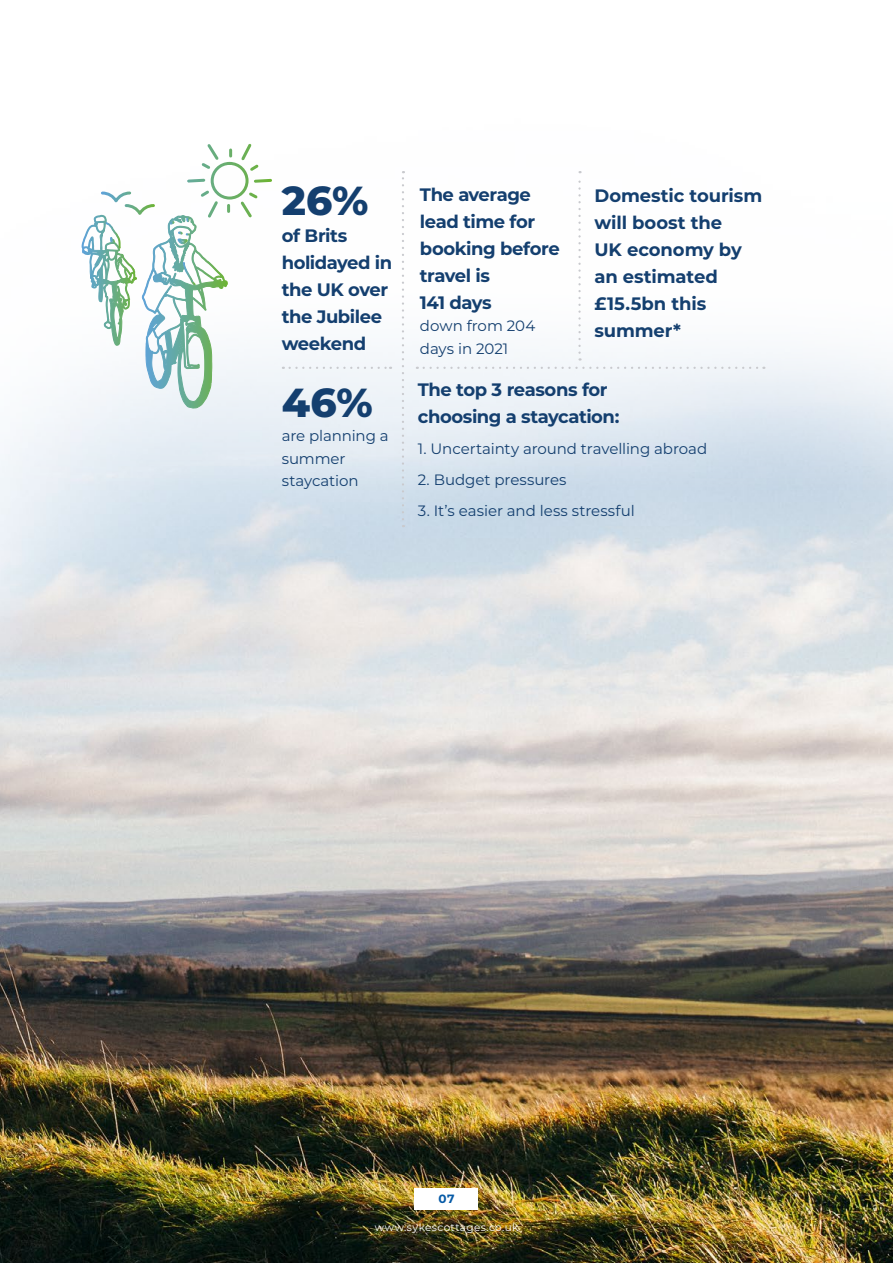
<style>
.page{position:relative;width:893px;height:1263px;background:#fff}
.page>*{position:absolute;margin:0;border:0;box-sizing:border-box;transform-origin:0 0}
.t1{font:800 40.5px "Montserrat";color:#143f6f}
.t2{font:700 18px/27px "Montserrat";letter-spacing:-.025em;color:#143f6f}
.t3{font:700 18px/27px "Montserrat";letter-spacing:-.005em;color:#143f6f}
.t4{font:15px/22.5px "Montserrat";letter-spacing:-.005em;color:#143f6f}
.t5{font:700 12px "Montserrat";color:#065aa6}
.t6{font:10.5px "Montserrat";letter-spacing:.035em;color:#fff}
</style>
<div class="page">
<img style="left:0;top:171px;width:893px;height:1092px">
<svg style="left:415px;top:1188px;width:63px;height:22px"></svg>
<svg style="left:402px;top:171px;width:2px;height:348px"></svg>
<svg style="left:424px;top:367px;width:340px;height:2px"></svg>
<svg style="left:290px;top:367px;width:101px;height:2px"></svg>
<svg style="left:578px;top:171px;width:3px;height:190px"></svg>
<svg style="left:81px;top:144px;width:193px;height:265px"></svg>
<h1 class="t1" style="left:282px;top:171px;width:88px">26%</h1>
<p class="t2" style="left:282px;top:221px;width:112px">of Brits holidayed in the UK over the Jubilee weekend</p>
<h1 class="t1" style="left:282px;top:373px;width:92px">46%</h1>
<p class="t4" style="left:282px;top:424px;width:109px">are planning a summer staycation</p>
<p class="t2" style="left:420px;top:180px;width:141px">The average lead time for booking before travel is<br>141 days</p>
<p class="t4" style="left:420px;top:314px;width:117px">down from 204 days in 2021</p>
<p class="t2" style="left:418px;top:375px;width:203px">The top 3 reasons for choosing a staycation:</p>
<p class="t4" style="left:418px;top:437px;width:291px">1. Uncertainty around travelling abroad</p>
<p class="t4" style="left:418px;top:468px;width:150px">2. Budget pressures</p>
<p class="t4" style="left:418px;top:499px;width:218px">3. It’s easier and less stressful</p>
<p class="t3" style="left:594px;top:181px;width:169px">Domestic tourism will boost the<br>UK economy by an estimated £15.5bn this summer*</p>
<p class="t5" style="left:438px;top:1190px;width:18px">07</p>
<p class="t6" style="left:375px;top:1220px;width:145px">www.sykescottages.co.uk</p>
</div>
